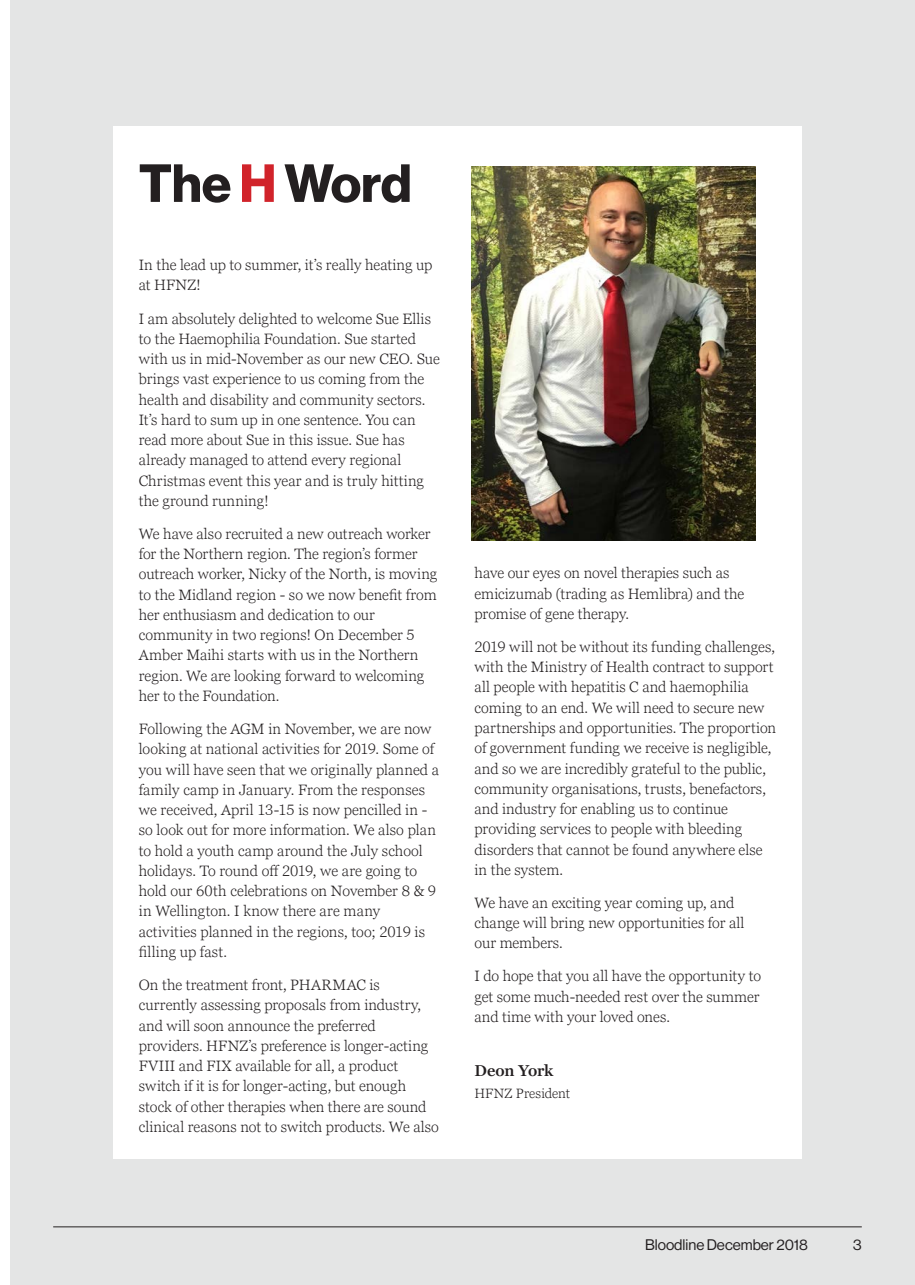
<style>
.page{position:relative;width:915px;height:1285px;background:#fff}
.page>*{position:absolute;margin:0;border:0;box-sizing:border-box;transform-origin:0 0}
._2017_Bloodline_Body{font:52.5px "N Haas Grotesk DS Pro 75 Bd";color:#231f20}
._2017_Bloodline_Body-2{font:600 15.75px "Georgia Pro";letter-spacing:-.01em;color:#231f20}
._2017_Bloodline_Body-3{font:300 15px/20.2px "Georgia Pro";color:#231f20}
.t1{font:15px "N Haas Grotesk DS Pro 55 Rg";color:#231f20}
._2017_Bloodline_Body-4{font:300 13.5px "Georgia Pro";letter-spacing:.005em;color:#231f20}
.s1{color:#d1232a}
</style>
<div class="page">
<div style="left:11px;top:0;width:903px;height:1284px;background:#e4e5e5"></div>
<hr style="left:53px;top:1226px;width:808px;height:1px;background:#231f20">
<div style="left:113px;top:126px;width:688px;height:1032px;background:#fff"></div>
<img style="left:471px;top:166px;width:284px;height:374px">
<p class="_2017_Bloodline_Body" style="left:139px;top:153px;width:274px">The <span class="s1">H</span> Word</p>
<p class="_2017_Bloodline_Body-3" style="left:139px;top:255px;width:295px">In the lead up to summer, it’s really heating up at HFNZ!</p>
<p class="_2017_Bloodline_Body-3" style="left:139px;top:309px;width:302px">I am absolutely delighted to welcome Sue Ellis to the Haemophilia Foundation. Sue started with us in mid-November as our new CEO. Sue brings vast experience to us coming from the health and disability and community sectors.<br>It’s hard to sum up in one sentence. You can read more about Sue in this issue. Sue has already managed to attend every regional Christmas event this year and is truly hitting the ground running!</p>
<p class="_2017_Bloodline_Body-3" style="left:139px;top:524px;width:300px">We have also recruited a new outreach worker for the Northern region. The region’s former outreach worker, Nicky of the North, is moving to the Midland region - so we now benefit from her enthusiasm and dedication to our community in two regions! On December 5<br>Amber Maihi starts with us in the Northern region. We are looking forward to welcoming her to the Foundation.</p>
<p class="_2017_Bloodline_Body-3" style="left:139px;top:719px;width:302px">Following the AGM in November, we are now looking at national activities for 2019. Some of you will have seen that we originally planned a family camp in January. From the responses we received, April 13-15 is now pencilled in - so look out for more information. We also plan to hold a youth camp around the July school holidays. To round off 2019, we are going to hold our 60th celebrations on November 8 &amp; 9 in Wellington. I know there are many activities planned in the regions, too; 2019 is filling up fast.</p>
<p class="_2017_Bloodline_Body-3" style="left:139px;top:975px;width:301px">On the treatment front, PHARMAC is currently assessing proposals from industry, and will soon announce the preferred providers. HFNZ’s preference is longer-acting FVIII and FIX available for all, a product switch if it is for longer-acting, but enough stock of other therapies when there are sound clinical reasons not to switch products. We also</p>
<p class="_2017_Bloodline_Body-3" style="left:474px;top:563px;width:271px">have our eyes on novel therapies such as emicizumab (trading as Hemlibra) and the promise of gene therapy.</p>
<p class="_2017_Bloodline_Body-3" style="left:474px;top:637px;width:303px">2019 will not be without its funding challenges, with the Ministry of Health contract to support all people with hepatitis C and haemophilia coming to an end. We will need to secure new partnerships and opportunities. The proportion of government funding we receive is negligible, and so we are incredibly grateful to the public, community organisations, trusts, benefactors, and industry for enabling us to continue providing services to people with bleeding disorders that cannot be found anywhere else in the system.</p>
<p class="_2017_Bloodline_Body-3" style="left:474px;top:893px;width:271px">We have an exciting year coming up, and change will bring new opportunities for all our members.</p>
<p class="_2017_Bloodline_Body-3" style="left:474px;top:966px;width:288px;text-align:justify">I do hope that you all have the opportunity to get some much-needed rest over the summer and time with your loved ones.</p>
<p class="_2017_Bloodline_Body-2" style="left:474px;top:1061px;width:80px">Deon York</p>
<p class="_2017_Bloodline_Body-4" style="left:474px;top:1085px;width:97px">HFNZ President</p>
<p class="t1" style="left:645px;top:1235px;width:164px">Bloodline December 2018</p>
<p class="t1" style="left:852px;top:1235px;width:10px">3</p>
</div>
